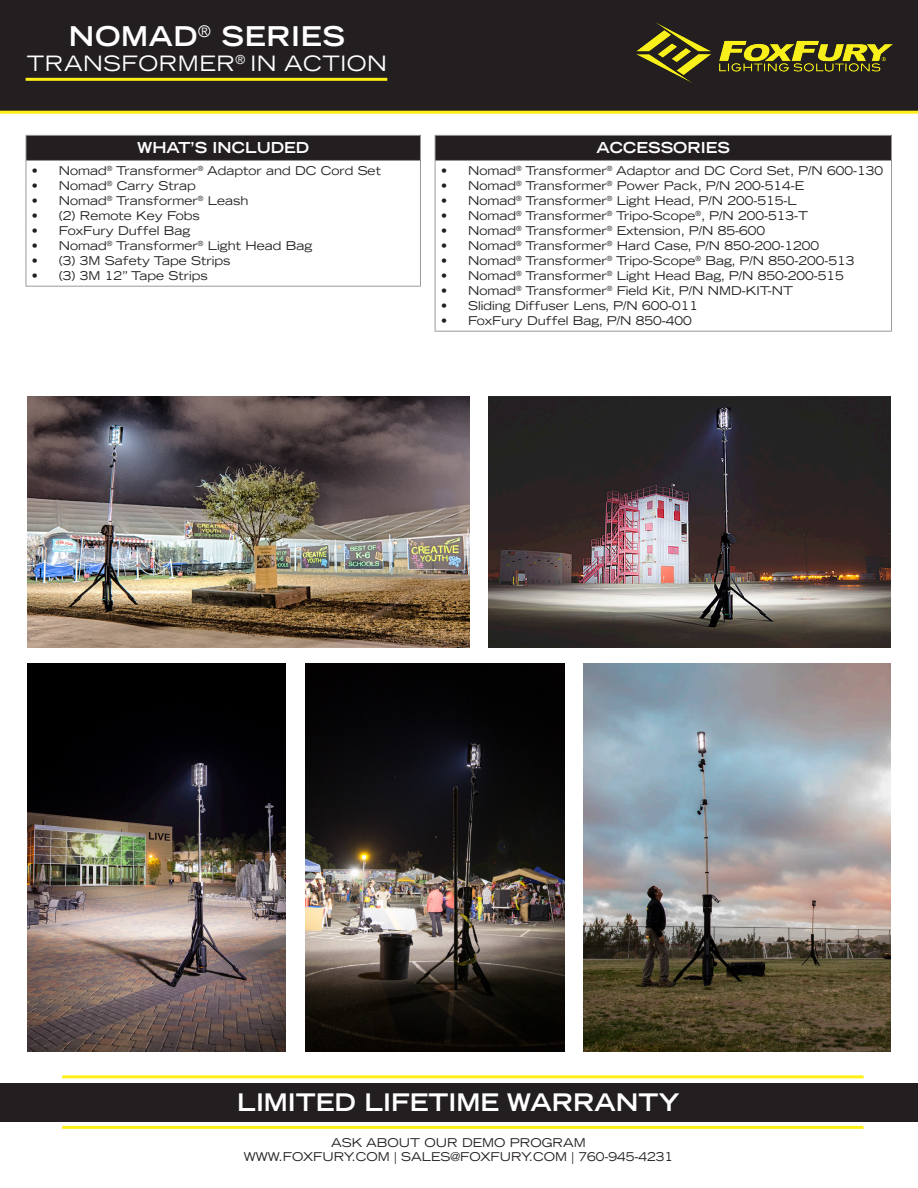
<style>
.page{position:relative;width:918px;height:1188px;background:#fff}
.page>*{position:absolute;margin:0;border:0;box-sizing:border-box;transform-origin:0 0}
.t1{font:700 expanded 27px "Trade Gothic LH";letter-spacing:.025em;color:#fff}
.t2{font:700 expanded 24px "Trade Gothic LH";color:#fff}
.t3{font:expanded 21px "Trade Gothic LH";letter-spacing:.025em;color:#fff}
.t4{font:700 expanded 15px "Trade Gothic LH";color:#fff}
.t5{font:expanded 12px "Trade Gothic LH";color:#231f20}
</style>
<div class="page">
<div style="left:0;top:0;width:918px;height:114px;background:#231f20"></div>
<hr style="left:26px;top:78px;width:361px;height:3px;background:#ffef16">
<img style="left:636px;top:23px;width:257px;height:59px">
<hr style="left:62px;top:1126px;width:802px;height:3px;background:#ffef16">
<div style="left:0;top:1083px;width:918px;height:39px;background:#231f20"></div>
<hr style="left:62px;top:1075px;width:802px;height:3px;background:#ffef16">
<div style="left:435px;top:135px;width:457px;height:25px;background:#231f20"></div>
<hr style="left:435px;top:135px;width:457px;height:1px;background:#989999">
<svg style="left:435px;top:136px;width:1px;height:24px"></svg>
<svg style="left:891px;top:136px;width:1px;height:24px"></svg>
<hr style="left:435px;top:160px;width:457px;height:1px;background:#989999">
<hr style="left:435px;top:161px;width:1px;height:170px;background:#989999">
<hr style="left:891px;top:161px;width:1px;height:170px;background:#989999">
<hr style="left:435px;top:331px;width:457px;height:1px;background:#989999">
<div style="left:26px;top:135px;width:394px;height:25px;background:#231f20"></div>
<hr style="left:26px;top:135px;width:395px;height:1px;background:#989999">
<svg style="left:26px;top:136px;width:1px;height:24px"></svg>
<svg style="left:420px;top:136px;width:1px;height:24px"></svg>
<hr style="left:26px;top:160px;width:395px;height:1px;background:#989999">
<hr style="left:26px;top:161px;width:1px;height:125px;background:#989999">
<hr style="left:420px;top:161px;width:1px;height:125px;background:#989999">
<hr style="left:26px;top:286px;width:395px;height:1px;background:#989999">
<img style="left:27px;top:397px;width:442px;height:251px">
<img style="left:488px;top:397px;width:403px;height:251px">
<img style="left:27px;top:664px;width:259px;height:388px">
<img style="left:305px;top:664px;width:259px;height:388px">
<img style="left:584px;top:664px;width:307px;height:388px">
<p class="t1" style="left:69px;top:19px;width:278px">NOMAD<sup>®</sup> SERIES</p>
<p class="t3" style="left:27px;top:50px;width:362px">TRANSFORMER<sup>®</sup> IN ACTION</p>
<p class="t4" style="left:137px;top:138px;width:174px">WHAT’S INCLUDED</p>
<p class="t5" style="left:32px;top:163px;width:351px">• Nomad<sup>®</sup> Transformer<sup>®</sup> Adaptor and DC Cord Set</p>
<p class="t5" style="left:32px;top:178px;width:165px">• Nomad<sup>®</sup> Carry Strap</p>
<p class="t5" style="left:32px;top:193px;width:218px">• Nomad<sup>®</sup> Transformer<sup>®</sup> Leash</p>
<p class="t5" style="left:32px;top:208px;width:169px">• (2) Remote Key Fobs</p>
<p class="t5" style="left:32px;top:223px;width:160px">• FoxFury Duffel Bag</p>
<p class="t5" style="left:32px;top:238px;width:282px">• Nomad<sup>®</sup> Transformer<sup>®</sup> Light Head Bag</p>
<p class="t5" style="left:32px;top:253px;width:200px">• (3) 3M Safety Tape Strips</p>
<p class="t5" style="left:32px;top:268px;width:177px">• (3) 3M 12” Tape Strips</p>
<p class="t4" style="left:597px;top:138px;width:135px">ACCESSORIES</p>
<p class="t5" style="left:441px;top:163px;width:443px">• Nomad<sup>®</sup> Transformer<sup>®</sup> Adaptor and DC Cord Set, P/N 600-130</p>
<p class="t5" style="left:441px;top:178px;width:364px">• Nomad<sup>®</sup> Transformer<sup>®</sup> Power Pack, P/N 200-514-E</p>
<p class="t5" style="left:441px;top:193px;width:357px">• Nomad<sup>®</sup> Transformer<sup>®</sup> Light Head, P/N 200-515-L</p>
<p class="t5" style="left:441px;top:208px;width:369px">• Nomad<sup>®</sup> Transformer<sup>®</sup> Tripo-Scope<sup>®</sup>, P/N 200-513-T</p>
<p class="t5" style="left:441px;top:223px;width:326px">• Nomad<sup>®</sup> Transformer<sup>®</sup> Extension, P/N 85-600</p>
<p class="t5" style="left:441px;top:238px;width:380px">• Nomad<sup>®</sup> Transformer<sup>®</sup> Hard Case, P/N 850-200-1200</p>
<p class="t5" style="left:441px;top:253px;width:415px">• Nomad<sup>®</sup> Transformer<sup>®</sup> Tripo-Scope<sup>®</sup> Bag, P/N 850-200-513</p>
<p class="t5" style="left:441px;top:268px;width:404px">• Nomad<sup>®</sup> Transformer<sup>®</sup> Light Head Bag, P/N 850-200-515</p>
<p class="t5" style="left:441px;top:283px;width:354px">• Nomad<sup>®</sup> Transformer<sup>®</sup> Field Kit, P/N NMD-KIT-NT</p>
<p class="t5" style="left:441px;top:298px;width:259px">• Sliding Diffuser Lens, P/N 600-011</p>
<p class="t5" style="left:441px;top:313px;width:252px">• FoxFury Duffel Bag, P/N 850-400</p>
<p class="t2" style="left:237px;top:1087px;width:444px">LIMITED LIFETIME WARRANTY</p>
<p class="t5" style="left:331px;top:1134px;width:256px">ASK ABOUT OUR DEMO PROGRAM</p>
<p class="t5" style="left:244px;top:1149px;width:431px">WWW.FOXFURY.COM | SALES@FOXFURY.COM | 760-945-4231</p>
</div>
